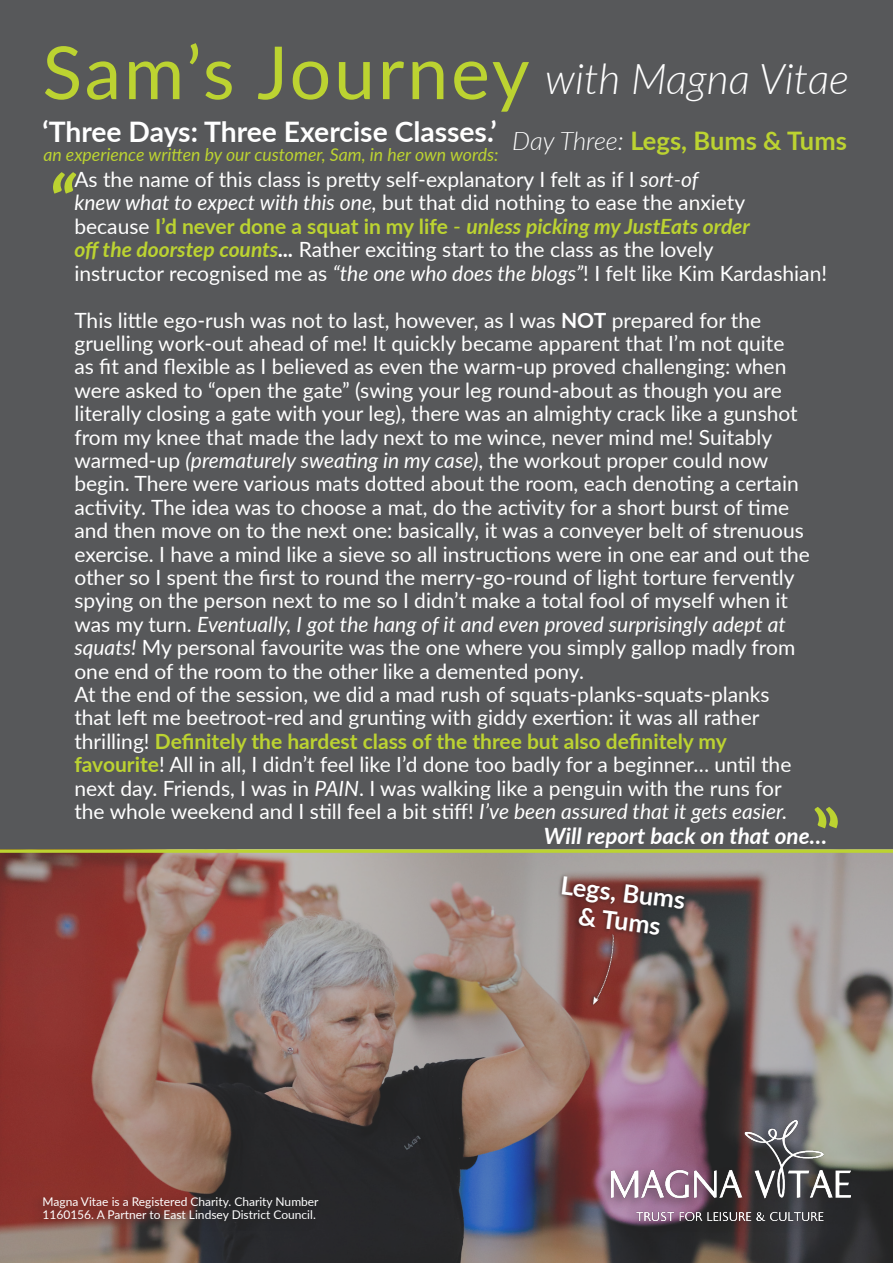
<style>
.page{position:relative;width:893px;height:1263px;background:#57585a}
.page>*{position:absolute;margin:0;border:0;box-sizing:border-box;transform-origin:0 0}
.t1{font:italic 700 74.7px "Lato";color:#bcd331}
.t2{font:73.2px "Lato";letter-spacing:.04em;color:#bcd331}
.t3{font:italic 300 42.45px "Lato";color:#fff}
.t4{font:700 28.2px "Lato";color:#fff}
.t5{font:700 25.5px "Lato";color:#bcd331}
.t6{font:700 25.2px/28.5px "Lato";color:#fff;text-align:center}
.t7{font:italic 700 22.5px "Lato";color:#fff}
.t8{font:21px/23.4px "Lato";color:#fff}
.t9{font:italic 17.7px "Lato";color:#bcd331}
.t10{font:12px "Lato";color:#fff}
.s1{font-weight:300;font-style:italic;color:#fff}
.s2{font-style:italic}
.s3{font-weight:700;color:#bcd331}
.s4{color:#bcd331}
.s5{font-weight:700;font-style:italic;color:#bcd331}
.s6{font-weight:700;font-style:italic}
.s7{font-weight:700}
</style>
<div class="page">
<img style="left:0;top:853px;width:893px;height:410px">
<svg style="left:0;top:849px;width:893px;height:4px;fill:#bbd031"></svg>
<div style="left:598px;top:1116px;width:256px;height:117px;background:#231f20;opacity:.5"></div>
<img style="left:612px;top:1120px;width:238px;height:100px">
<div style="left:30px;top:1193px;width:292px;height:41px;background:#231f20;opacity:.5"></div>
<div style="left:558px;top:873px;width:129px;height:66px;background:#231f20;opacity:.5"></div>
<div style="left:588px;top:931px;width:28px;height:77px;background:#87332c"></div>
<img style="left:561px;top:928px;width:77px;height:77px">
<p class="t2" style="left:43px;top:20px;width:488px">Sam’s Journey</p>
<p class="t3" style="left:545px;top:50px;width:305px">with Magna Vitae</p>
<p class="t4" style="left:43px;top:111px;width:456px">‘Three Days: Three Exercise Classes.’</p>
<p class="t9" style="left:43px;top:142px;width:457px">an experience written by our customer, Sam, in her own words:</p>
<p class="t5" style="left:512px;top:122px;width:336px"><span class="s1">Day Three:</span> Legs, Bums &amp; Tums</p>
<p class="t8" style="left:74px;top:167px;width:754px">As the name of this class is pretty self-explanatory I felt as if I <span class="s2">sort-of<br>knew what to expect with this one,</span> but that did nothing to ease the anxiety<br>because <span class="s3">I’d never done a squat in my life</span> <span class="s4">-</span> <span class="s5">unless picking my JustEats order<br>off the doorstep counts</span><span class="s6">...</span> Rather exciting start to the class as the lovely<br>instructor recognised me as <span class="s2">“the one who does the blogs”</span>! I felt like Kim Kardashian!</p>
<p class="t8" style="left:74px;top:307px;width:737px">This little ego-rush was not to last, however, as I was <span class="s7">NOT</span> prepared for the gruelling work-out ahead of me! It quickly became apparent that I’m not quite<br>as fit and flexible as I believed as even the warm-up proved challenging: when were asked to “open the gate” (swing your leg round-about as though you are literally closing a gate with your leg), there was an almighty crack like a gunshot from my knee that made the lady next to me wince, never mind me! Suitably warmed-up <span class="s2">(prematurely sweating in my case)</span>, the workout proper could now begin. There were various mats dotted about the room, each denoting a certain activity. The idea was to choose a mat, do the activity for a short burst of time and then move on to the next one: basically, it was a conveyer belt of strenuous exercise. I have a mind like a sieve so all instructions were in one ear and out the other so I spent the first to round the merry-go-round of light torture fervently spying on the person next to me so I didn’t make a total fool of myself when it was my turn. <span class="s2">Eventually, I got the hang of it and even proved surprisingly adept at squats!</span> My personal favourite was the one where you simply gallop madly from</p>
<p class="t8" style="left:74px;top:658px;width:718px">one end of the room to the other like a demented pony.<br>At the end of the session, we did a mad rush of squats-planks-squats-planks that left me beetroot-red and grunting with giddy exertion: it was all rather thrilling! <span class="s3">Definitely the hardest class of the three but also definitely my favourite</span>! All in all, I didn’t feel like I’d done too badly for a beginner… until the next day. Friends, I was in <span class="s2">PAIN</span>. I was walking like a penguin with the runs for the whole weekend and I still feel a bit stiff! <span class="s2">I’ve been assured that it gets easier.</span></p>
<p class="t7" style="left:544px;top:820px;width:285px">Will report back on that one…</p>
<p class="t1" style="left:48px;top:148px;width:29px">“</p>
<p class="t10" style="left:43px;top:1193px;width:278px">Magna Vitae is a Registered Charity. Charity Number</p>
<p class="t10" style="left:43px;top:1206px;width:275px">1160156. A Partner to East Lindsey District Council.</p>
<p class="t6" style="left:563px;top:870px;width:127px;rotate:7deg">Legs, Bums &amp; Tums</p>
</div>
